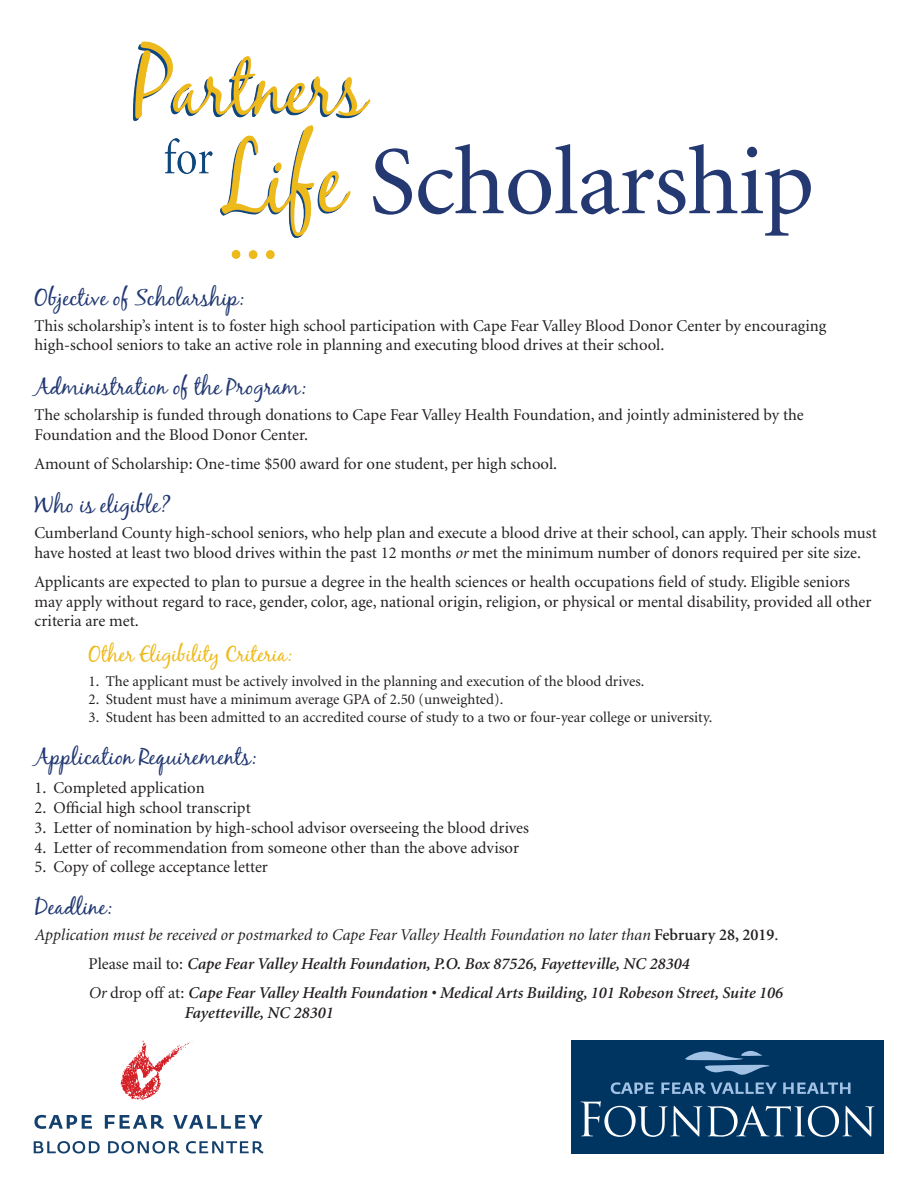
<style>
.page{position:relative;width:918px;height:1188px;background:#fff}
.page>*{position:absolute;margin:0;border:0;box-sizing:border-box;transform-origin:0 0}
.t1{font:97.5px "Minion";letter-spacing:-.01em;color:#243871}
.t2{font:22.5px "Black Jack";color:#223972}
.t3{font:21px "Black Jack";color:#edba1b}
.t4{font:16.5px/19.8px "Minion";color:#231f20}
.t5{font:italic 600 16.5px "Minion";color:#231f20}
.t6{font:italic 16.5px "Minion";color:#231f20}
.t7{font:15px "Minion";color:#231f20}
.s1{font-style:italic}
.s2{font-weight:600;font-style:normal}
.s3{font-style:normal}
.s4{font-weight:400;font-style:normal}
.s5{font-weight:400}
</style>
<div class="page">
<img style="left:133px;top:41px;width:238px;height:218px">
<svg style="left:34px;top:1115px;width:58px;height:14px"></svg>
<svg style="left:105px;top:1115px;width:59px;height:14px"></svg>
<svg style="left:173px;top:1115px;width:90px;height:14px"></svg>
<svg style="left:34px;top:1141px;width:66px;height:13px"></svg>
<svg style="left:108px;top:1141px;width:71px;height:13px"></svg>
<svg style="left:186px;top:1141px;width:77px;height:13px"></svg>
<svg style="left:121px;top:1040px;width:72px;height:61px"></svg>
<div style="left:571px;top:1040px;width:313px;height:114px;background:#003562"></div>
<svg style="left:685px;top:1051px;width:85px;height:24px"></svg>
<svg style="left:611px;top:1082px;width:43px;height:12px"></svg>
<svg style="left:661px;top:1083px;width:116px;height:11px"></svg>
<svg style="left:783px;top:1083px;width:68px;height:11px"></svg>
<svg style="left:581px;top:1101px;width:293px;height:36px"></svg>
<p class="t1" style="left:369px;top:134px;width:447px">Scholarship</p>
<p class="t2" style="left:34px;top:284px;width:212px">Objective of Scholarship:</p>
<p class="t4" style="left:34px;top:316px;width:794px">This scholarship’s intent is to foster high school participation with Cape Fear Valley Blood Donor Center by encouraging</p>
<p class="t4" style="left:34px;top:336px;width:631px">high-school seniors to take an active role in planning and executing blood drives at their school.</p>
<p class="t2" style="left:34px;top:373px;width:274px">Administration of the Program:</p>
<p class="t4" style="left:34px;top:405px;width:771px">The scholarship is funded through donations to Cape Fear Valley Health Foundation, and jointly administered by the<br>Foundation and the Blood Donor Center.</p>
<p class="t4" style="left:34px;top:454px;width:524px">Amount of Scholarship: One-time $500 award for one student, per high school.</p>
<p class="t2" style="left:34px;top:491px;width:138px">Who is eligible?</p>
<p class="t4" style="left:34px;top:524px;width:844px">Cumberland County high-school seniors, who help plan and execute a blood drive at their school, can apply. Their schools must have hosted at least two blood drives within the past 12 months <span class="s1">or</span> met the minimum number of donors required per site size.</p>
<p class="t4" style="left:34px;top:572px;width:839px">Applicants are expected to plan to pursue a degree in the health sciences or health occupations field of study. Eligible seniors may apply without regard to race, gender, color, age, national origin, religion, or physical or mental disability, provided all other criteria are met.</p>
<p class="t3" style="left:88px;top:641px;width:206px">Other Eligibility Criteria:</p>
<p class="t7" style="left:88px;top:674px;width:557px">1. The applicant must be actively involved in the planning and execution of the blood drives.</p>
<p class="t7" style="left:88px;top:692px;width:416px">2. Student must have a minimum average GPA of 2.50 (unweighted).</p>
<p class="t7" style="left:88px;top:710px;width:625px">3. Student has been admitted to an accredited course of study to a two or four-year college or university.</p>
<p class="t2" style="left:34px;top:743px;width:224px">Application Requirements:</p>
<p class="t4" style="left:34px;top:779px;width:172px">1. Completed application</p>
<p class="t4" style="left:34px;top:798px;width:218px">2. Official high school transcript</p>
<p class="t4" style="left:34px;top:818px;width:496px">3. Letter of nomination by high-school advisor overseeing the blood drives</p>
<p class="t4" style="left:34px;top:838px;width:486px">4. Letter of recommendation from someone other than the above advisor</p>
<p class="t4" style="left:34px;top:858px;width:235px">5. Copy of college acceptance letter</p>
<p class="t2" style="left:34px;top:893px;width:80px">Deadline:</p>
<p class="t6" style="left:34px;top:927px;width:745px">Application must be received or postmarked to Cape Fear Valley Health Foundation no later than <span class="s2">February 28, 2019</span><span class="s3">.</span></p>
<p class="t5" style="left:89px;top:955px;width:602px"><span class="s4">Please mail to:</span> Cape Fear Valley Health Foundation, P.O. Box 87526, Fayetteville, NC 28304</p>
<p class="t5" style="left:88px;top:984px;width:696px"><span class="s5">Or</span> <span class="s4">drop off at:</span> Cape Fear Valley Health Foundation • Medical Arts Building, 101 Robeson Street, Suite 106</p>
<p class="t5" style="left:184px;top:1004px;width:151px">Fayetteville, NC 28301</p>
</div>
